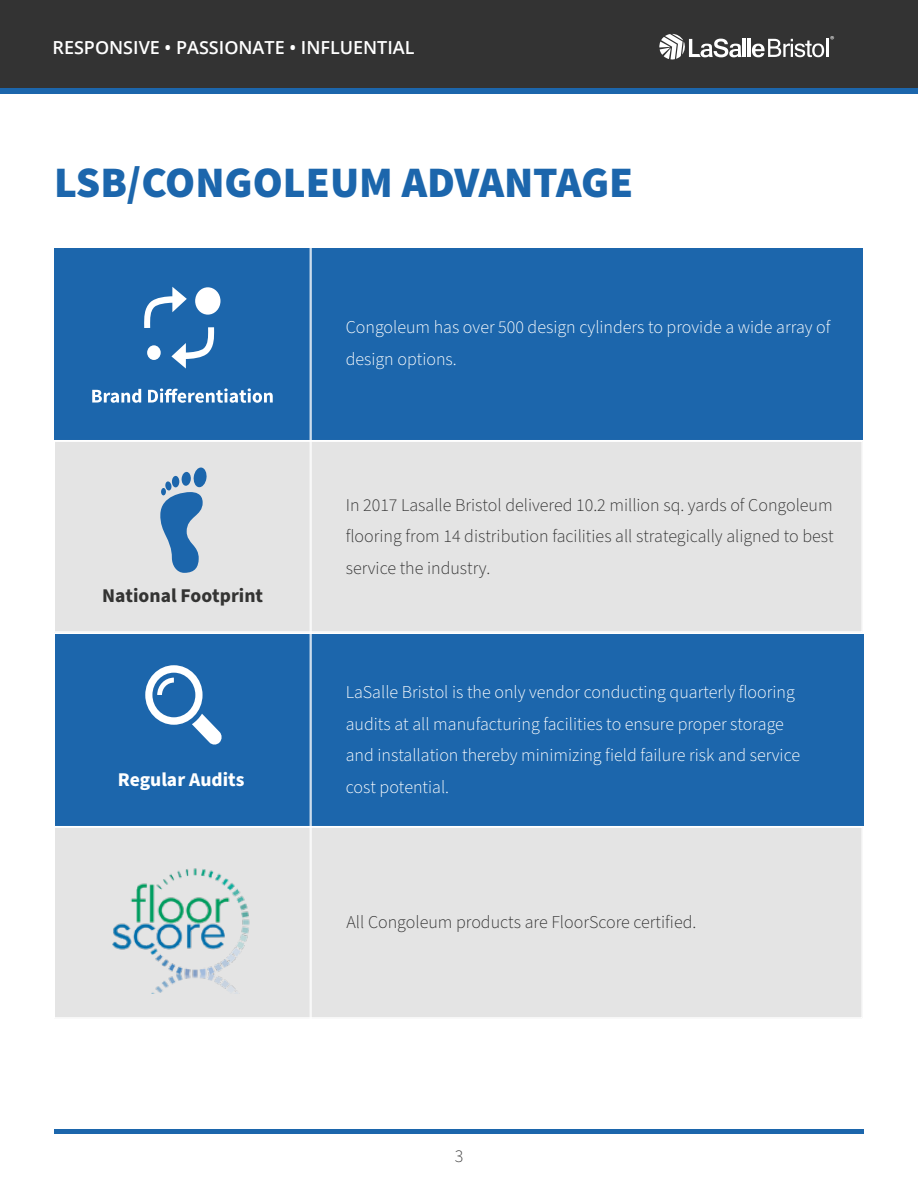
<style>
.page{position:relative;width:918px;height:1188px;background:#fff}
.page>*{position:absolute;margin:0;border:0;box-sizing:border-box;transform-origin:0 0}
.t1{font:900 43.5px "Source Sans Pro";color:#1c66ac}
.t2{font:700 19.5px "Source Sans Pro";color:#343433}
.t3{font:700 19.5px "Source Sans Pro";color:#fff}
.t4{font:300 18px/31.5px "Source Sans Pro";color:#fff}
.t5{font:300 18px/31.5px "Source Sans Pro";color:#333;text-align:justify}
.t6{font:600 18px "Open Sans";color:#fff}
.t7{font:300 18px "Source Sans Pro";color:#434343}
.t8{font:10.2px "Myriad Pro";color:#fff}
</style>
<div class="page">
<div style="left:0;top:0;width:918px;height:94px;background:#1c66ac"></div>
<div style="left:0;top:0;width:918px;height:88px;background:#333"></div>
<hr style="left:54px;top:1130px;width:810px;height:4px;background:#1c66ac">
<hr style="left:743px;top:39px;width:3px;height:18px;background:#fff">
<hr style="left:748px;top:39px;width:3px;height:18px;background:#fff">
<svg style="left:752px;top:39px;width:76px;height:18px"></svg>
<svg style="left:659px;top:34px;width:83px;height:26px"></svg>
<div style="left:54px;top:248px;width:808px;height:191px;background:#1c66ac"></div>
<div style="left:56px;top:443px;width:804px;height:187px;background:#e4e4e4"></div>
<div style="left:54px;top:441px;width:808px;height:191px;border:1px solid #fff"></div>
<div style="left:56px;top:634px;width:808px;height:191px;background:#1c66ac"></div>
<div style="left:56px;top:829px;width:804px;height:187px;background:#e4e4e4"></div>
<div style="left:54px;top:827px;width:808px;height:191px;border:1px solid #fff"></div>
<svg style="left:92px;top:388px;width:181px;height:15px"></svg>
<hr style="left:311px;top:229px;width:1px;height:790px;background:#fff">
<hr style="left:310px;top:229px;width:1px;height:790px;background:#fff">
<svg style="left:195px;top:287px;width:26px;height:28px"></svg>
<svg style="left:144px;top:287px;width:70px;height:82px"></svg>
<svg style="left:160px;top:467px;width:47px;height:106px;background:#7aa1c6"></svg>
<svg style="left:145px;top:665px;width:77px;height:80px"></svg>
<img style="left:85px;top:852px;width:192px;height:141px">
<p class="t6" style="left:53px;top:35px;width:364px">RESPONSIVE • PASSIONATE • INFLUENTIAL</p>
<h1 class="t1" style="left:54px;top:153px;width:581px">LSB/CONGOLEUM ADVANTAGE</h1>
<p class="t8" style="left:830px;top:33px;width:6px">®</p>
<p class="t4" style="left:346px;top:312px;width:486px">Congoleum has over 500 design cylinders to provide a wide array of design options.</p>
<p class="t2" style="left:102px;top:582px;width:162px">National Footprint</p>
<p class="t3" style="left:118px;top:767px;width:128px">Regular Audits</p>
<p class="t5" style="left:346px;top:489px;width:489px">In 2017 Lasalle Bristol delivered 10.2 million sq. yards of Congoleum flooring from 14 distribution facilities all strategically aligned to best service the industry.</p>
<p class="t4" style="left:346px;top:677px;width:456px">LaSalle Bristol is the only vendor conducting quarterly flooring audits at all manufacturing facilities to ensure proper storage and installation thereby minimizing field failure risk and service cost potential.</p>
<p class="t5" style="left:346px;top:907px;width:351px">All Congoleum products are FloorScore certified.</p>
<p class="t7" style="left:455px;top:1144px;width:10px">3</p>
</div>
